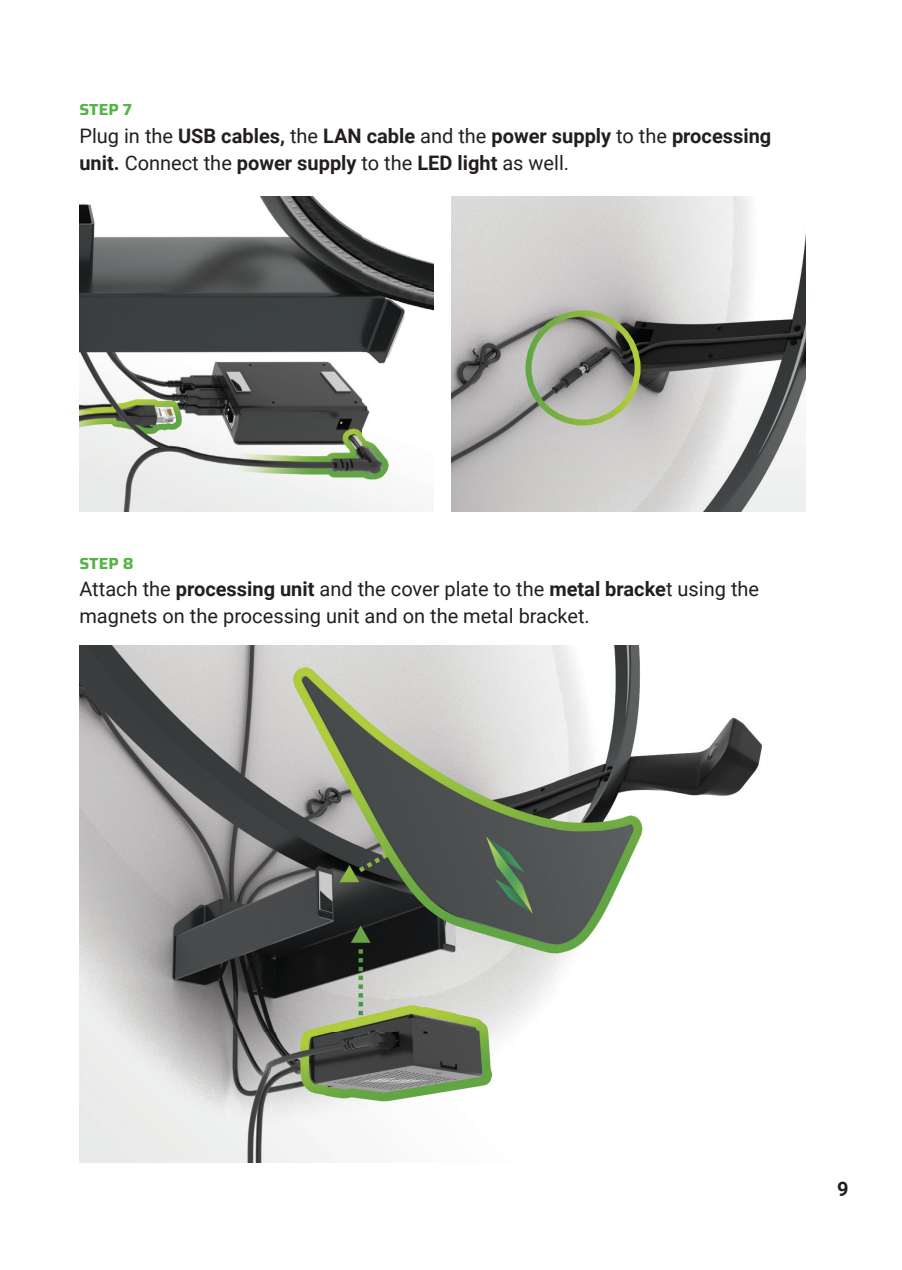
<style>
.page{position:relative;width:902px;height:1270px;background:#fff}
.page>*{position:absolute;margin:0;border:0;box-sizing:border-box;transform-origin:0 0}
.t1{font:20px/27px "Roboto";color:#231f20}
.t2{font:700 20px/27px "Roboto";color:#231f20}
.t3{font:700 16px "Saira";color:#56b347}
.s1{font-weight:400}
.s2{font-weight:700}
</style>
<div class="page">
<img style="left:79px;top:196px;width:355px;height:315px">
<img style="left:451px;top:196px;width:354px;height:315px">
<img style="left:79px;top:645px;width:682px;height:517px">
<div style="left:525px;top:310px;width:115px;height:116px;border:6px solid #fff;border-radius:50%"></div>
<p class="t3" style="left:79px;top:96px;width:54px">STEP 7</p>
<p class="t2" style="left:79px;top:122px;width:693px"><span class="s1">Plug in the</span> USB cables, <span class="s1">the</span> LAN cable <span class="s1">and the</span> power supply <span class="s1">to the</span> processing unit. <span class="s1">Connect the</span> power supply <span class="s1">to the</span> LED light <span class="s1">as well.</span></p>
<p class="t3" style="left:79px;top:551px;width:56px">STEP 8</p>
<p class="t1" style="left:79px;top:574px;width:681px">Attach the <span class="s2">processing unit</span> and the cover plate to the <span class="s2">metal bracke</span>t using the magnets on the processing unit and on the metal bracket.</p>
<p class="t2" style="left:837px;top:1175px;width:13px">9</p>
</div>
